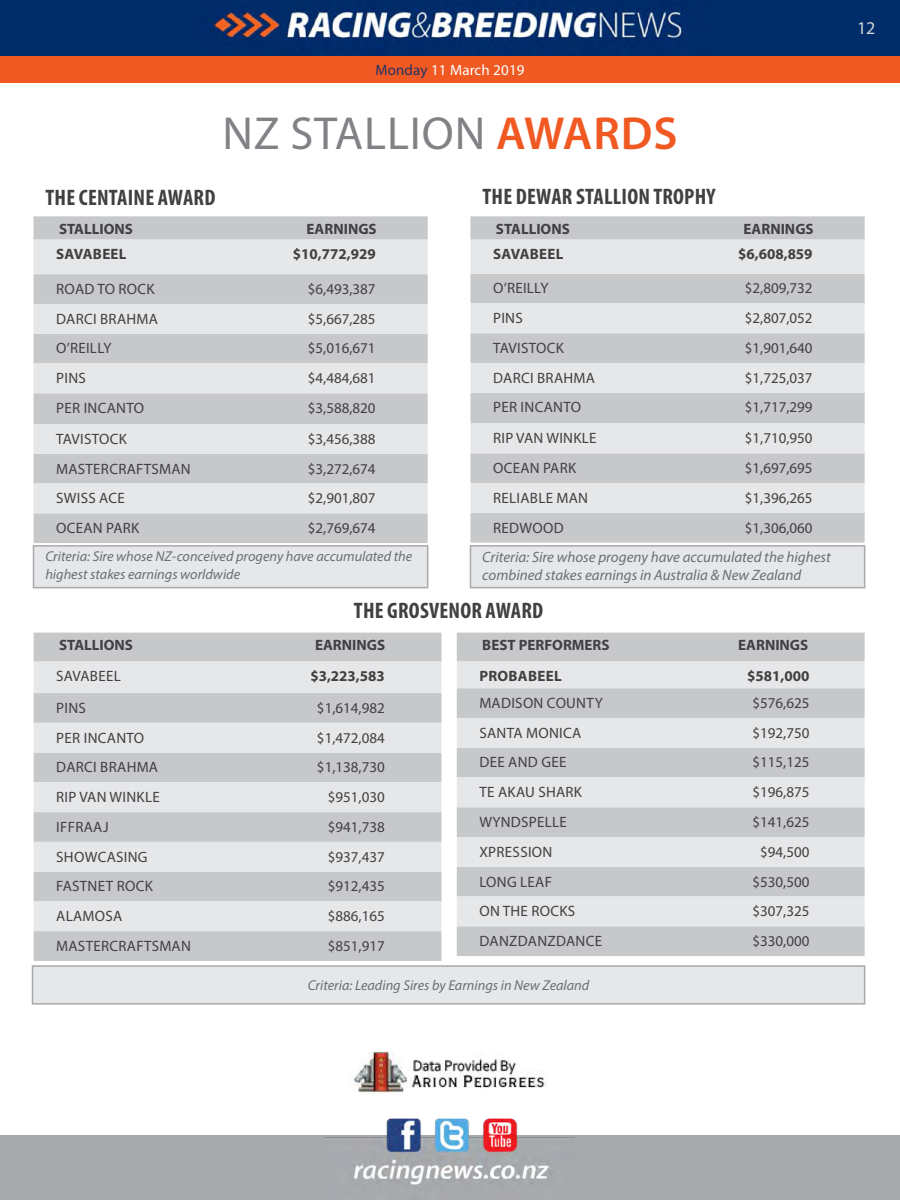
<style>
.page{position:relative;width:900px;height:1200px;background:#fff}
.page>*{position:absolute;margin:0;border:0;box-sizing:border-box;transform-origin:0 0}
.t1{font:46.5px "Myriad Pro";color:#808285}
.t2{font:600 46.5px "Myriad Pro";color:#f15922}
.t3{font:700 condensed 22.5px "Myriad Pro";letter-spacing:.01em;color:#414042}
.t4{font:18px "Myriad Pro";color:#d1d4d4}
.t5{font:15px "Myriad Pro";letter-spacing:.015em;color:#414042}
.t6{font:700 15px "Myriad Pro";color:#414042}
.t7{font:italic 15px/18px "Myriad Pro";color:#6d6e71}
.t8{font:15px "Myriad Pro";letter-spacing:.01em;color:#fff}
.t9{font:italic 14.25px/18px "Myriad Pro";color:#6d6e71}
.s1{color:#203267}
.s2{font-weight:400;color:#808285}
</style>
<div class="page">
<div style="left:0;top:1136px;width:900px;height:64px;background:#a7a9ac"></div>
<img style="left:325px;top:1118px;width:250px;height:67px">
<div style="left:0;top:56px;width:900px;height:27px;background:#f15922"></div>
<img style="left:0;top:0;width:900px;height:56px">
<div style="left:33px;top:545px;width:395px;height:43px;background:#e6e7e8;border:2px solid #a7a9ac"></div>
<div style="left:470px;top:545px;width:395px;height:43px;background:#e6e7e8;border:2px solid #a7a9ac"></div>
<div style="left:32px;top:965px;width:833px;height:40px;background:#e6e7e8;border:2px solid #a7a9ac"></div>
<div style="left:34px;top:216px;width:394px;height:327px;background:#c7c8ca"></div>
<svg style="left:34px;top:240px;width:394px;height:273px;background:#d8d9db"></svg>
<div style="left:470px;top:216px;width:395px;height:327px;background:#c7c8ca"></div>
<svg style="left:470px;top:240px;width:395px;height:273px;background:#d8d9db"></svg>
<div style="left:34px;top:633px;width:407px;height:328px;background:#c7c8ca"></div>
<svg style="left:34px;top:662px;width:407px;height:269px;background:#d8d9da"></svg>
<div style="left:457px;top:633px;width:408px;height:323px;background:#c7c8ca"></div>
<svg style="left:457px;top:662px;width:408px;height:264px;background:#d8d9da"></svg>
<img style="left:349px;top:1052px;width:199px;height:41px">
<p class="t8" style="left:375px;top:61px;width:151px"><span class="s1">MONDAY</span> 11 MARCH 2019</p>
<h1 class="t1" style="left:222px;top:105px;width:92px">NZ STALLIO</h1>
<h1 class="t2" style="left:455px;top:104px;width:220px"><span class="s2">N</span> AWARDS</h1>
<h2 class="t3" style="left:46px;top:183px;width:171px">THE CENTAINE AWARD</h2>
<h2 class="t3" style="left:483px;top:183px;width:235px">THE DEWAR STALLION TROPHY</h2>
<p class="t6" style="left:59px;top:219px;width:75px">STALLIONS</p>
<p class="t6" style="left:307px;top:219px;width:72px">EARNINGS</p>
<p class="t6" style="left:56px;top:245px;width:19px">SAVABEEL</p>
<p class="t6" style="left:293px;top:245px;width:84px">$10,772,929</p>
<p class="t5" style="left:56px;top:280px;width:99px">ROAD TO ROCK</p>
<p class="t5" style="left:308px;top:280px;width:69px">$6,493,387</p>
<p class="t5" style="left:56px;top:309px;width:103px">DARCI BRAHMA</p>
<p class="t5" style="left:308px;top:309px;width:69px">$5,667,285</p>
<p class="t5" style="left:56px;top:339px;width:56px">O’REILLY</p>
<p class="t5" style="left:308px;top:339px;width:69px">$5,016,671</p>
<p class="t5" style="left:56px;top:369px;width:31px">PINS</p>
<p class="t5" style="left:308px;top:369px;width:69px">$4,484,681</p>
<p class="t5" style="left:56px;top:399px;width:89px">PER INCANTO</p>
<p class="t5" style="left:308px;top:399px;width:69px">$3,588,820</p>
<p class="t5" style="left:56px;top:429px;width:71px">TAVISTOCK</p>
<p class="t5" style="left:308px;top:429px;width:69px">$3,456,388</p>
<p class="t5" style="left:56px;top:459px;width:134px">MASTERCRAFTSMAN</p>
<p class="t5" style="left:308px;top:459px;width:69px">$3,272,674</p>
<p class="t5" style="left:56px;top:489px;width:70px">SWISS ACE</p>
<p class="t5" style="left:308px;top:489px;width:69px">$2,901,807</p>
<p class="t5" style="left:56px;top:519px;width:84px">OCEAN PARK</p>
<p class="t5" style="left:308px;top:519px;width:69px">$2,769,674</p>
<p class="t6" style="left:496px;top:219px;width:75px">STALLIONS</p>
<p class="t6" style="left:744px;top:219px;width:72px">EARNINGS</p>
<p class="t6" style="left:493px;top:245px;width:19px">SAVABEEL</p>
<p class="t6" style="left:738px;top:245px;width:76px">$6,608,859</p>
<p class="t5" style="left:493px;top:279px;width:56px">O’REILLY</p>
<p class="t5" style="left:745px;top:279px;width:69px">$2,809,732</p>
<p class="t5" style="left:493px;top:309px;width:31px">PINS</p>
<p class="t5" style="left:745px;top:309px;width:69px">$2,807,052</p>
<p class="t5" style="left:493px;top:339px;width:71px">TAVISTOCK</p>
<p class="t5" style="left:745px;top:339px;width:69px">$1,901,640</p>
<p class="t5" style="left:493px;top:368px;width:103px">DARCI BRAHMA</p>
<p class="t5" style="left:745px;top:368px;width:69px">$1,725,037</p>
<p class="t5" style="left:493px;top:398px;width:89px">PER INCANTO</p>
<p class="t5" style="left:745px;top:398px;width:69px">$1,717,299</p>
<p class="t5" style="left:493px;top:429px;width:103px">RIP VAN WINKLE</p>
<p class="t5" style="left:745px;top:429px;width:69px">$1,710,950</p>
<p class="t5" style="left:493px;top:459px;width:84px">OCEAN PARK</p>
<p class="t5" style="left:745px;top:459px;width:69px">$1,697,695</p>
<p class="t5" style="left:493px;top:489px;width:94px">RELIABLE MAN</p>
<p class="t5" style="left:745px;top:489px;width:69px">$1,396,265</p>
<p class="t5" style="left:493px;top:518px;width:70px">REDWOOD</p>
<p class="t5" style="left:745px;top:518px;width:69px">$1,306,060</p>
<p class="t9" style="left:45px;top:547px;width:368px">Criteria: Sire whose NZ-conceived progeny have accumulated the highest stakes earnings worldwide</p>
<p class="t7" style="left:482px;top:548px;width:350px">Criteria: Sire whose progeny have accumulated the highest combined stakes earnings in Australia &amp; New Zealand</p>
<h2 class="t3" style="left:354px;top:596px;width:191px">THE GROSVENOR AWARD</h2>
<p class="t6" style="left:59px;top:635px;width:75px">STALLIONS</p>
<p class="t6" style="left:315px;top:635px;width:72px">EARNINGS</p>
<p class="t5" style="left:56px;top:667px;width:66px">SAVABEEL</p>
<p class="t6" style="left:310px;top:666px;width:76px">$3,223,583</p>
<p class="t5" style="left:56px;top:699px;width:31px">PINS</p>
<p class="t5" style="left:317px;top:699px;width:69px">$1,614,982</p>
<p class="t5" style="left:56px;top:728px;width:89px">PER INCANTO</p>
<p class="t5" style="left:317px;top:728px;width:69px">$1,472,084</p>
<p class="t5" style="left:56px;top:758px;width:103px">DARCI BRAHMA</p>
<p class="t5" style="left:317px;top:758px;width:69px">$1,138,730</p>
<p class="t5" style="left:56px;top:788px;width:105px">RIP VAN WINKLE</p>
<p class="t5" style="left:328px;top:788px;width:58px">$951,030</p>
<p class="t5" style="left:56px;top:818px;width:52px">IFF RAAJ</p>
<p class="t5" style="left:328px;top:818px;width:58px">$941,738</p>
<p class="t5" style="left:56px;top:847px;width:82px">SH OWCASING</p>
<p class="t5" style="left:328px;top:847px;width:58px">$937,437</p>
<p class="t5" style="left:56px;top:877px;width:97px">FASTNET ROCK</p>
<p class="t5" style="left:328px;top:877px;width:58px">$912,435</p>
<p class="t5" style="left:56px;top:907px;width:68px">ALAMOSA</p>
<p class="t5" style="left:328px;top:907px;width:58px">$886,165</p>
<p class="t5" style="left:56px;top:937px;width:134px">MASTERCRAFTSMAN</p>
<p class="t5" style="left:328px;top:937px;width:58px">$851,917</p>
<p class="t6" style="left:482px;top:635px;width:129px">BEST PERFORMERS</p>
<p class="t6" style="left:738px;top:635px;width:72px">EARNINGS</p>
<p class="t6" style="left:479px;top:666px;width:20px">PROBABEEL</p>
<p class="t6" style="left:747px;top:666px;width:64px">$581,000</p>
<p class="t5" style="left:479px;top:694px;width:124px">MADISON COUNTY</p>
<p class="t5" style="left:752px;top:694px;width:58px">$576,625</p>
<p class="t5" style="left:479px;top:723px;width:103px">SANTA MONICA</p>
<p class="t5" style="left:752px;top:723px;width:58px">$192,750</p>
<p class="t5" style="left:479px;top:753px;width:88px">DEE AND GEE</p>
<p class="t5" style="left:752px;top:753px;width:58px">$115,125</p>
<p class="t5" style="left:479px;top:783px;width:103px">TE AKAU SHARK</p>
<p class="t5" style="left:752px;top:783px;width:58px">$196,875</p>
<p class="t5" style="left:479px;top:813px;width:12px">WYND</p>
<p class="t5" style="left:521px;top:813px;width:47px">SPELLE</p>
<p class="t5" style="left:752px;top:813px;width:58px">$141,625</p>
<p class="t5" style="left:479px;top:842px;width:72px">XPRESSION</p>
<p class="t5" style="left:760px;top:842px;width:51px">$94,500</p>
<p class="t5" style="left:479px;top:872px;width:71px">LONG LEAF</p>
<p class="t5" style="left:752px;top:872px;width:58px">$530,500</p>
<p class="t5" style="left:479px;top:902px;width:97px">ON THE ROCKS</p>
<p class="t5" style="left:752px;top:902px;width:58px">$307,325</p>
<p class="t5" style="left:479px;top:932px;width:30px">DANZD</p>
<p class="t5" style="left:528px;top:932px;width:20px">ANZD</p>
<p class="t5" style="left:566px;top:932px;width:38px">ANCE</p>
<p class="t5" style="left:752px;top:932px;width:58px">$330,000</p>
<p class="t9" style="left:308px;top:976px;width:283px">Criteria: Leading Sires by Earnings in New Zealand</p>
<p class="t4" style="left:857px;top:17px;width:20px">12</p>
</div>
